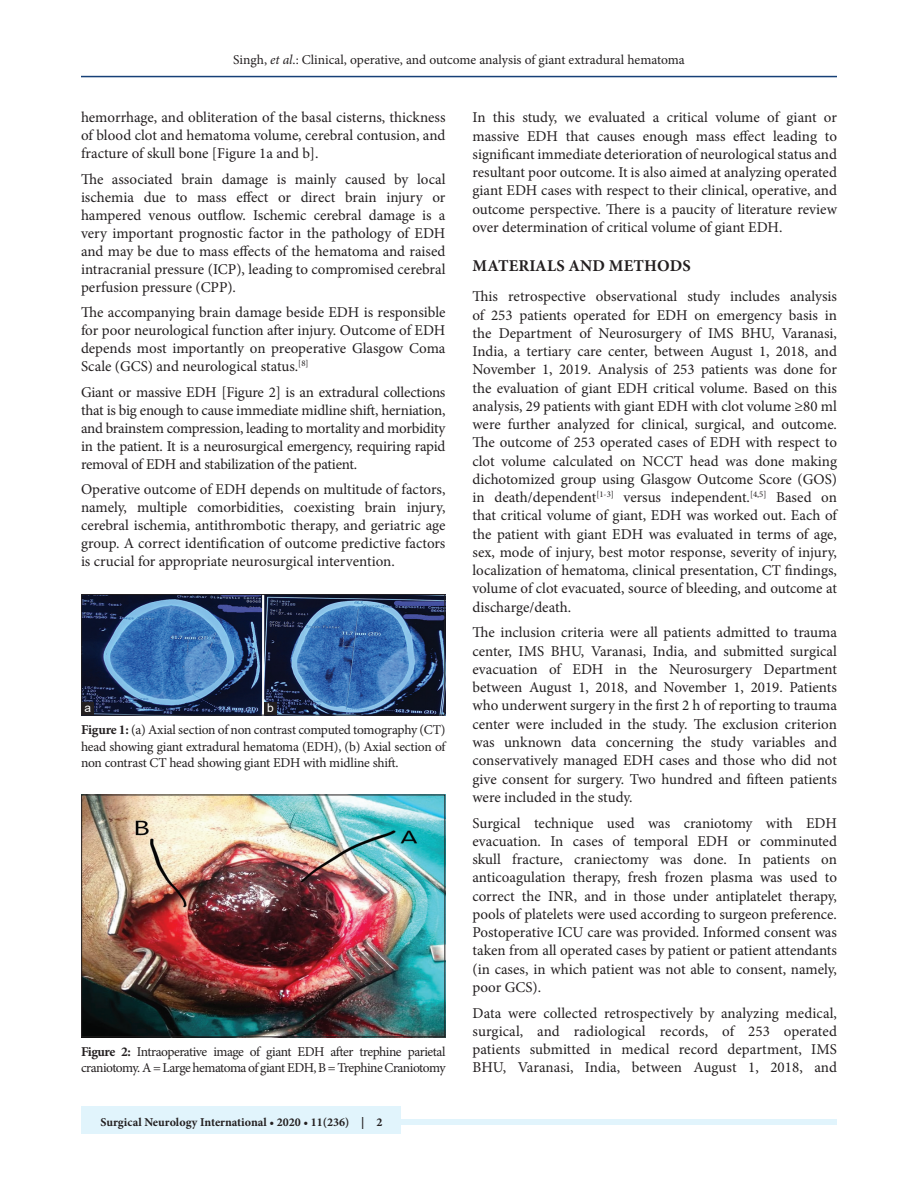
<style>
.page{position:relative;width:918px;height:1188px;background:#fff}
.page>*{position:absolute;margin:0;border:0;box-sizing:border-box;transform-origin:0 0}
.t1{font:700 16.5px "Minion Pro";letter-spacing:.01em;color:#231f20}
.TX{font:15px/18.3px "Minion Pro";letter-spacing:-.005em;color:#231f20;text-align:justify}
.FGC{font:13.5px/16.5px "Minion Pro";letter-spacing:-.025em;color:#231f20}
.FGC-2{font:13.5px "Minion Pro";color:#231f20}
.JF{font:700 12px "Minion Pro";color:#231f20}
.LABEL{font:12px "Arial";color:#fff}
.s1{font-style:italic}
.s2{font-weight:700}
</style>
<div class="page">
<hr style="left:81px;top:76px;width:756px;height:1px;background:#164077">
<div style="left:81px;top:1119px;width:756px;height:6px;background:#e1f4fc"></div>
<div style="left:81px;top:1106px;width:319px;height:28px;background:#e1f4fc"></div>
<img style="left:83px;top:797px;width:360px;height:238px">
<div style="left:81px;top:795px;width:364px;height:242px;border:1px solid #231f20"></div>
<img style="left:83px;top:596px;width:360px;height:117px">
<div style="left:81px;top:594px;width:364px;height:121px;border:1px solid #231f20"></div>
<div style="left:82px;top:702px;width:12px;height:13px;background:#231f20"></div>
<div style="left:264px;top:702px;width:13px;height:13px;background:#231f20"></div>
<p class="FGC-2" style="left:233px;top:50px;width:453px">Singh, <span class="s1">et al</span>.: Clinical, operative, and outcome analysis of giant extradural hematoma</p>
<p class="TX" style="left:81px;top:109px;width:366px">hemorrhage, and obliteration of the basal cisterns, thickness of blood clot and hematoma volume, cerebral contusion, and fracture of skull bone [Figure 1a and b].</p>
<p class="TX" style="left:81px;top:170px;width:366px">The associated brain damage is mainly caused by local ischemia due to mass effect or direct brain injury or hampered venous outflow. Ischemic cerebral damage is a very important prognostic factor in the pathology of EDH and may be due to mass effects of the hematoma and raised intracranial pressure (ICP), leading to compromised cerebral perfusion pressure (CPP).</p>
<p class="TX" style="left:81px;top:304px;width:366px">The accompanying brain damage beside EDH is responsible for poor neurological function after injury. Outcome of EDH depends most importantly on preoperative Glasgow Coma Scale (GCS) and neurological status.<sup>[8]</sup></p>
<p class="TX" style="left:81px;top:383px;width:366px">Giant or massive EDH [Figure 2] is an extradural collections that is big enough to cause immediate midline shift, herniation, and brainstem compression, leading to mortality and morbidity in the patient. It is a neurosurgical emergency, requiring rapid removal of EDH and stabilization of the patient.</p>
<p class="TX" style="left:81px;top:481px;width:366px">Operative outcome of EDH depends on multitude of factors, namely, multiple comorbidities, coexisting brain injury, cerebral ischemia, antithrombotic therapy, and geriatric age group. A correct identification of outcome predictive factors is crucial for appropriate neurosurgical intervention.</p>
<p class="LABEL" style="left:85px;top:700px;width:8px">a</p>
<p class="LABEL" style="left:267px;top:699px;width:8px">b</p>
<p class="FGC" style="left:81px;top:722px;width:366px;text-align:justify"><span class="s2">Figure 1:</span> (a) Axial section of non contrast computed tomography (CT) head showing giant extradural hematoma (EDH), (b) Axial section of non contrast CT head showing giant EDH with midline shift.</p>
<p class="FGC" style="left:81px;top:1043px;width:366px"><span class="s2">Figure 2:</span> Intraoperative image of giant EDH after trephine parietal craniotomy. A = Large hematoma of giant EDH, B = Trephine Craniotomy</p>
<p class="JF" style="left:100px;top:1113px;width:284px">Surgical Neurology International • 2020 • 11(236) | 2</p>
<p class="TX" style="left:472px;top:108px;width:366px">In this study, we evaluated a critical volume of giant or massive EDH that causes enough mass effect leading to significant immediate deterioration of neurological status and resultant poor outcome. It is also aimed at analyzing operated giant EDH cases with respect to their clinical, operative, and outcome perspective. There is a paucity of literature review over determination of critical volume of giant EDH.</p>
<h1 class="t1" style="left:473px;top:254px;width:220px">MATERIALS AND METHODS</h1>
<p class="TX" style="left:472px;top:287px;width:366px">This retrospective observational study includes analysis of 253 patients operated for EDH on emergency basis in the Department of Neurosurgery of IMS BHU, Varanasi, India, a tertiary care center, between August 1, 2018, and November 1, 2019. Analysis of 253 patients was done for the evaluation of giant EDH critical volume. Based on this analysis, 29 patients with giant EDH with clot volume ≥80 ml were further analyzed for clinical, surgical, and outcome.<br>The outcome of 253 operated cases of EDH with respect to clot volume calculated on NCCT head was done making dichotomized group using Glasgow Outcome Score (GOS) in death/dependent<sup>[1-3]</sup> versus independent.<sup>[4,5]</sup> Based on that critical volume of giant, EDH was worked out. Each of the patient with giant EDH was evaluated in terms of age, sex, mode of injury, best motor response, severity of injury, localization of hematoma, clinical presentation, CT findings, volume of clot evacuated, source of bleeding, and outcome at discharge/death.</p>
<p class="TX" style="left:472px;top:624px;width:366px">The inclusion criteria were all patients admitted to trauma center, IMS BHU, Varanasi, India, and submitted surgical evacuation of EDH in the Neurosurgery Department between August 1, 2018, and November 1, 2019. Patients who underwent surgery in the first 2 h of reporting to trauma center were included in the study. The exclusion criterion was unknown data concerning the study variables and conservatively managed EDH cases and those who did not give consent for surgery. Two hundred and fifteen patients were included in the study.</p>
<p class="TX" style="left:472px;top:814px;width:366px">Surgical technique used was craniotomy with EDH evacuation. In cases of temporal EDH or comminuted skull fracture, craniectomy was done. In patients on anticoagulation therapy, fresh frozen plasma was used to correct the INR, and in those under antiplatelet therapy, pools of platelets were used according to surgeon preference.<br>Postoperative ICU care was provided. Informed consent was taken from all operated cases by patient or patient attendants (in cases, in which patient was not able to consent, namely, poor GCS).</p>
<p class="TX" style="left:472px;top:1004px;width:366px">Data were collected retrospectively by analyzing medical, surgical, and radiological records, of 253 operated patients submitted in medical record department, IMS BHU, Varanasi, India, between August 1, 2018, and</p>
</div>
